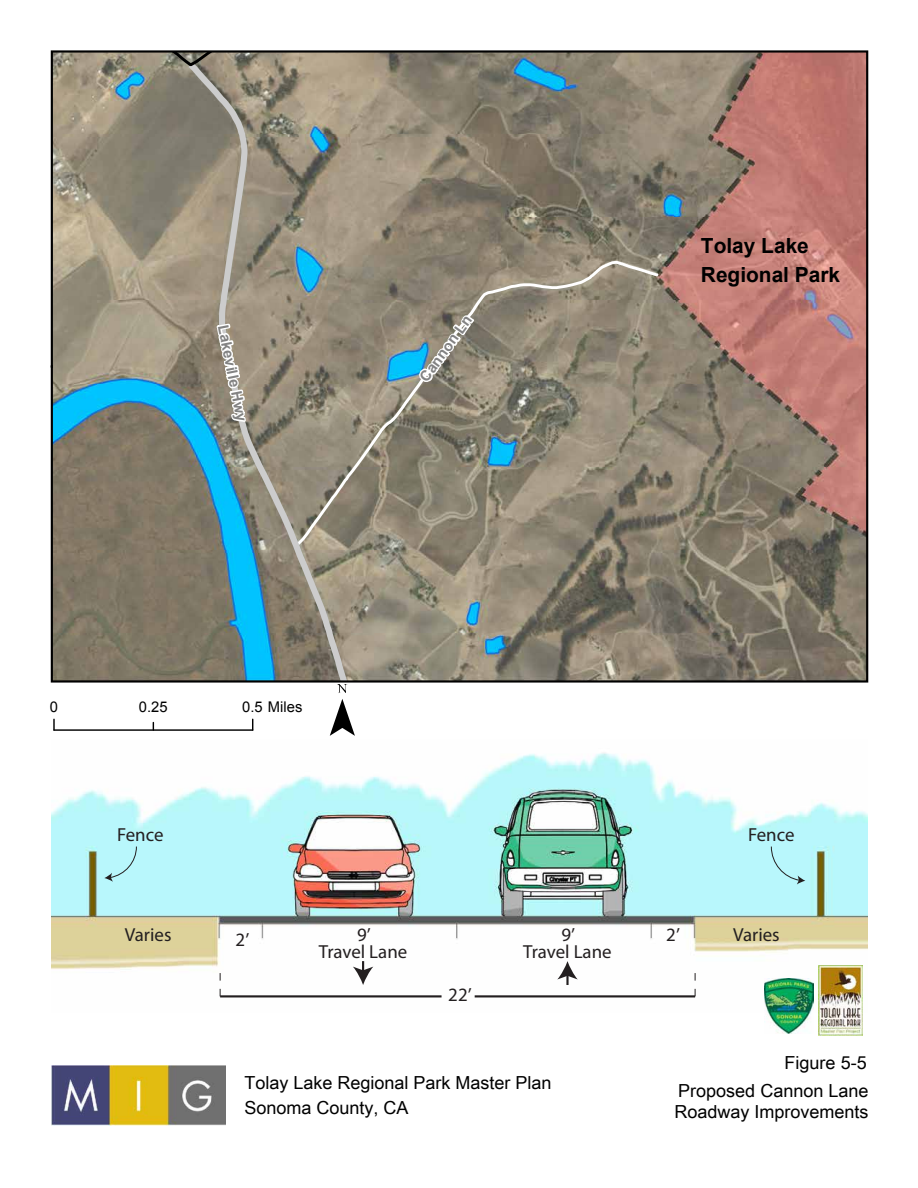
<style>
.page{position:relative;width:918px;height:1188px;background:#fff}
.page>*{position:absolute;margin:0;border:0;box-sizing:border-box;transform-origin:0 0}
.t1{font:700 20.85px/29.1px "Arial";color:#000}
.t2{font:18.9px "Myriad Pro";color:#231f20}
.t3{font:18px/27.5px "Arial Unicode MS";color:#000;text-align:right}
.t4{font:700 14.7px "Arial";color:#828282}
.t5{font:14.7px "Arial";letter-spacing:.005em;color:#000}
</style>
<div class="page">
<img style="left:51px;top:753px;width:816px;height:250px">
<svg style="left:104px;top:846px;width:33px;height:36px"></svg>
<svg style="left:770px;top:846px;width:35px;height:38px"></svg>
<svg style="left:353px;top:961px;width:20px;height:24px"></svg>
<svg style="left:557px;top:961px;width:21px;height:24px"></svg>
<hr style="left:220px;top:995px;width:222px;height:2px;background:#231f20">
<hr style="left:475px;top:995px;width:220px;height:2px;background:#231f20">
<svg style="left:50px;top:50px;width:819px;height:633px;background:#8e8578"></svg>
<svg style="left:330px;top:684px;width:25px;height:52px"></svg>
<img style="left:818px;top:966px;width:45px;height:69px">
<img style="left:765px;top:978px;width:49px;height:56px">
<svg style="left:53px;top:719px;width:2px;height:11px"></svg>
<hr style="left:54px;top:729px;width:199px;height:2px;background:#000">
<img style="left:52px;top:1065px;width:173px;height:60px">
<p class="t4" style="left:233px;top:323px;width:100px;rotate:79deg">Lakeville Hwy</p>
<p class="t4" style="left:415px;top:374px;width:80px;rotate:-54deg">C na non Ln</p>
<p class="t5" style="left:50px;top:697px;width:10px">0</p>
<p class="t5" style="left:139px;top:697px;width:31px">0.25</p>
<p class="t5" style="left:242px;top:697px;width:62px">0.5 Miles</p>
<p class="t1" style="left:701px;top:232px;width:141px">Tolay Lake<br>Regional Park</p>
<p class="t2" style="left:117px;top:823px;width:48px">Fence</p>
<p class="t2" style="left:748px;top:823px;width:48px">Fence</p>
<p class="t2" style="left:125px;top:923px;width:48px">Varies</p>
<p class="t2" style="left:236px;top:928px;width:15px">2’</p>
<p class="t2" style="left:357px;top:923px;width:15px">9’</p>
<p class="t2" style="left:562px;top:923px;width:15px">9’</p>
<p class="t2" style="left:666px;top:923px;width:15px">2’</p>
<p class="t2" style="left:733px;top:923px;width:48px">Varies</p>
<p class="t2" style="left:319px;top:940px;width:90px">Travel Lane</p>
<p class="t2" style="left:523px;top:940px;width:90px">Travel Lane</p>
<p class="t2" style="left:448px;top:983px;width:25px">22’</p>
<p class="t3" style="left:244px;top:1071px;width:309px;line-height:24.2px;text-align:left">Tolay Lake Regional Park Master Plan<br>Sonoma County, CA</p>
<p class="t3" style="left:678px;top:1049px;width:192px">Figure 5-5<br>Proposed Cannon Lane</p>
<p class="t3" style="left:675px;top:1098px;width:196px">Roadway Improvements</p>
</div>
